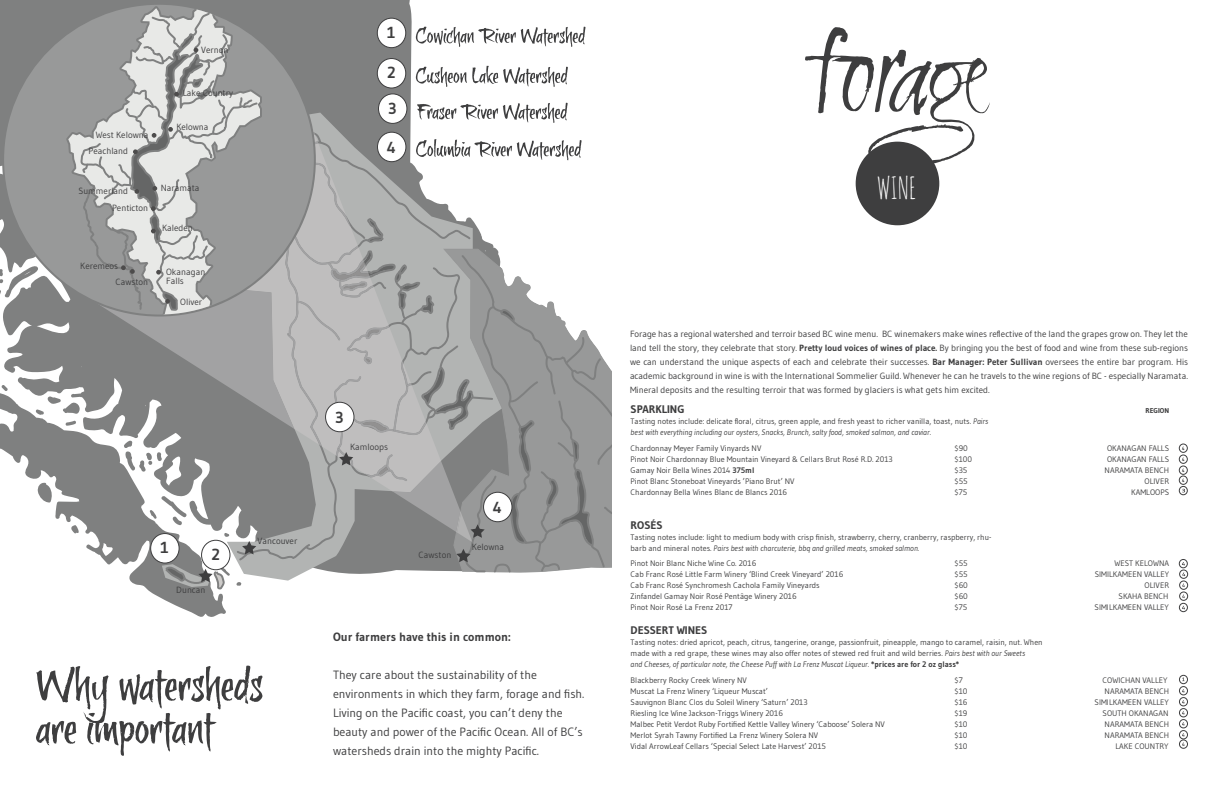
<style>
.page{position:relative;width:1224px;height:792px;background:#fff}
.page>*{position:absolute;margin:0;border:0;box-sizing:border-box;transform-origin:0 0}
.t1{font:30px "Amatic SC";color:#fff}
.t2{font:700 16px "Gudea";color:#3e3e3f}
.t3{font:12px/19px "Gudea";color:#3e3e3f}
.t4{font:700 12px "Gudea";color:#3e3e3f}
.t5{font:700 11px "Gudea";color:#3e3e3f}
.t6{font:9px/14px "Gudea";color:#3e3e3f;text-align:justify}
.t7{font:8px/11px "Gudea";color:#3e3e3f}
.t8{font:700 7px "Gudea";color:#3e3e3f}
.s1{font-weight:700}
.s2{font-style:italic}
</style>
<div class="page">
<svg style="left:805px;top:27px;width:185px;height:139px"></svg>
<div style="left:856px;top:142px;width:83px;height:83px;background:#3e3e3f;border-radius:50%"></div>
<svg style="left:147px;top:589px;width:79px;height:28px;fill:#7f8080"></svg>
<svg style="left:36px;top:666px;width:227px;height:90px"></svg>
<div style="left:1179px;top:476px;width:9px;height:9px;border:1px solid #3e3e3f;border-radius:50%"></div>
<div style="left:1179px;top:455px;width:9px;height:9px;border:1px solid #3e3e3f;border-radius:50%"></div>
<div style="left:1179px;top:466px;width:9px;height:9px;border:1px solid #3e3e3f;border-radius:50%"></div>
<div style="left:1179px;top:444px;width:9px;height:9px;border:1px solid #3e3e3f;border-radius:50%"></div>
<div style="left:1179px;top:591px;width:9px;height:10px;border:1px solid #3e3e3f;border-radius:50%"></div>
<div style="left:1179px;top:569px;width:9px;height:10px;border:1px solid #3e3e3f;border-radius:50%"></div>
<div style="left:1179px;top:580px;width:9px;height:10px;border:1px solid #3e3e3f;border-radius:50%"></div>
<div style="left:1179px;top:603px;width:9px;height:9px;border:1px solid #3e3e3f;border-radius:50%"></div>
<div style="left:1179px;top:686px;width:9px;height:9px;border:1px solid #3e3e3f;border-radius:50%"></div>
<div style="left:1179px;top:697px;width:9px;height:9px;border:1px solid #3e3e3f;border-radius:50%"></div>
<div style="left:1179px;top:708px;width:9px;height:9px;border:1px solid #3e3e3f;border-radius:50%"></div>
<div style="left:1179px;top:719px;width:9px;height:9px;border:1px solid #3e3e3f;border-radius:50%"></div>
<div style="left:1179px;top:730px;width:9px;height:9px;border:1px solid #3e3e3f;border-radius:50%"></div>
<div style="left:1179px;top:675px;width:9px;height:9px;border:1px solid #3e3e3f;border-radius:50%"></div>
<svg style="left:0;top:5px;width:612px;height:584px"></svg>
<div style="left:377px;top:59px;width:29px;height:29px;background:#fff;border-radius:50%"></div>
<div style="left:377px;top:58px;width:29px;height:31px;border:1px solid #3e3e3f;border-radius:50%"></div>
<div style="left:1179px;top:739px;width:9px;height:10px;border:1px solid #3e3e3f;border-radius:50%"></div>
<svg style="left:1182px;top:733px;width:3px;height:13px"></svg>
<div style="left:1179px;top:486px;width:9px;height:9px;border:1px solid #3e3e3f;border-radius:50%"></div>
<div style="left:1179px;top:559px;width:9px;height:9px;border:1px solid #3e3e3f;border-radius:50%"></div>
<p class="t6" style="left:201px;top:43px;width:29px">Vernon</p>
<p class="t6" style="left:183px;top:86px;width:52px">Lake Country</p>
<p class="t6" style="left:176px;top:120px;width:34px">Kelowna</p>
<p class="t6" style="left:89px;top:126px;width:61px;line-height:16px;text-indent:7px">West Kelowna<br>Peachland</p>
<p class="t6" style="left:78px;top:183px;width:51px">Summerland</p>
<p class="t6" style="left:161px;top:180px;width:40px">Naramata</p>
<p class="t6" style="left:112px;top:200px;width:38px">Penticton</p>
<p class="t6" style="left:162px;top:220px;width:32px">Kaleden</p>
<p class="t6" style="left:166px;top:264px;width:41px">Okanagan</p>
<p class="t6" style="left:115px;top:275px;width:34px">Cawston</p>
<p class="t6" style="left:166px;top:274px;width:19px">Falls</p>
<p class="t6" style="left:80px;top:259px;width:39px">Keremeos</p>
<p class="t6" style="left:180px;top:294px;width:23px">Oliver</p>
<h2 class="t2" style="left:387px;top:22px;width:10px">1</h2>
<h2 class="t2" style="left:387px;top:63px;width:10px">2</h2>
<h2 class="t2" style="left:388px;top:99px;width:10px">3</h2>
<h2 class="t2" style="left:387px;top:137px;width:10px">4</h2>
<h2 class="t2" style="left:160px;top:538px;width:10px">1</h2>
<h2 class="t2" style="left:211px;top:545px;width:10px">2</h2>
<p class="t6" style="left:176px;top:583px;width:31px">Duncan</p>
<p class="t6" style="left:258px;top:534px;width:41px">Vancouver</p>
<h2 class="t2" style="left:335px;top:407px;width:10px">3</h2>
<p class="t6" style="left:350px;top:440px;width:39px">Kamloops</p>
<p class="t6" style="left:419px;top:547px;width:34px">Cawston</p>
<h2 class="t2" style="left:493px;top:497px;width:10px">4</h2>
<p class="t6" style="left:472px;top:539px;width:34px">Kelowna</p>
<h3 class="t4" style="left:333px;top:629px;width:179px">Our farmers have this in common:</h3>
<h3 class="t3" style="left:333px;top:665px;width:253px">They care about the sustainability of the environments in which they farm, forage and fish.<br>Living on the Pacific coast, you can’t deny the beauty and power of the Pacific Ocean. All of BC’s watersheds drain into the mighty Pacific.</h3>
<h1 class="t1" style="left:877px;top:168px;width:41px">WINE</h1>
<p class="t6" style="left:630px;top:327px;width:560px">Forage has a regional watershed and terroir based BC wine menu. BC winemakers make wines reflective of the land the grapes grow on. They let the land tell the story, they celebrate that story. <span class="s1">Pretty loud voices of wines of place.</span> By bringing you the best of food and wine from these sub-regions we can understand the unique aspects of each and celebrate their successes. <span class="s1">Bar Manager: Peter Sullivan</span> oversees the entire bar program. His academic background in wine is with the International Sommelier Guild. Whenever he can he travels to the wine regions of BC - especially Naramata.<br>Mineral deposits and the resulting terroir that was formed by glaciers is what gets him excited.</p>
<h3 class="t5" style="left:631px;top:403px;width:55px">SPARKLING</h3>
<p class="t8" style="left:1146px;top:406px;width:25px">REGION</p>
<p class="t7" style="left:631px;top:416px;width:359px">Tasting notes include: delicate floral, citrus, green apple, and fresh yeast to richer vanilla, toast, nuts. <span class="s2">Pairs best with everything including our oysters, Snacks, Brunch, salty food, smoked salmon, and caviar.</span></p>
<p class="t7" style="left:631px;top:442px;width:132px">Chardonnay Meyer Family Vinyards NV</p>
<p class="t7" style="left:955px;top:442px;width:15px">$90</p>
<p class="t7" style="left:1107px;top:442px;width:64px">OKANAGAN FALLS</p>
<p class="t7" style="left:631px;top:453px;width:264px">Pinot Noir Chardonnay Blue Mountain Vineyard &amp; Cellars Brut Rosé R.D. 2013</p>
<p class="t7" style="left:955px;top:453px;width:19px">$100</p>
<p class="t7" style="left:1107px;top:453px;width:64px">OKANAGAN FALLS</p>
<p class="t7" style="left:631px;top:464px;width:125px">Gamay Noir Bella Wines 2014 <span class="s1">375ml</span></p>
<p class="t7" style="left:955px;top:464px;width:14px">$35</p>
<p class="t7" style="left:1105px;top:464px;width:66px">NARAMATA BENCH</p>
<p class="t7" style="left:631px;top:475px;width:166px">Pinot Blanc Stoneboat Vineyards ’Piano Brut’ NV</p>
<p class="t7" style="left:955px;top:475px;width:14px">$55</p>
<p class="t7" style="left:1145px;top:475px;width:26px">OLIVER</p>
<p class="t7" style="left:631px;top:486px;width:158px">Chardonnay Bella Wines Blanc de Blancs 2016</p>
<p class="t7" style="left:955px;top:486px;width:14px">$75</p>
<p class="t7" style="left:1131px;top:486px;width:39px">KAMLOOPS</p>
<h3 class="t5" style="left:631px;top:518px;width:33px">ROSÉS</h3>
<p class="t7" style="left:631px;top:531px;width:362px">Tasting notes include: light to medium body with crisp finish, strawberry, cherry, cranberry, raspberry, rhu&shy;barb and mineral notes. <span class="s2">Pairs best with charcuterie, bbq and grilled meats, smoked salmon.</span></p>
<p class="t7" style="left:631px;top:558px;width:127px">Pinot Noir Blanc Niche Wine Co. 2016</p>
<p class="t7" style="left:955px;top:558px;width:14px">$55</p>
<p class="t7" style="left:1114px;top:558px;width:56px">WEST KELOWNA</p>
<p class="t7" style="left:631px;top:569px;width:214px">Cab Franc Rosé Little Farm Winery ‘Blind Creek Vineyard’ 2016</p>
<p class="t7" style="left:955px;top:569px;width:14px">$55</p>
<p class="t7" style="left:1095px;top:569px;width:76px">SIMILKAMEEN VALLEY</p>
<p class="t7" style="left:631px;top:580px;width:191px">Cab Franc Rosé Synchromesh Cachola Family Vineyards</p>
<p class="t7" style="left:955px;top:580px;width:15px">$60</p>
<p class="t7" style="left:1145px;top:580px;width:26px">OLIVER</p>
<p class="t7" style="left:631px;top:591px;width:168px">Zinfandel Gamay Noir Rosé Pentâge Winery 2016</p>
<p class="t7" style="left:955px;top:591px;width:15px">$60</p>
<p class="t7" style="left:1119px;top:591px;width:52px">SKAHA BENCH</p>
<p class="t7" style="left:631px;top:602px;width:103px">Pinot Noir Rosé La Frenz 2017</p>
<p class="t7" style="left:955px;top:602px;width:14px">$75</p>
<p class="t7" style="left:1095px;top:602px;width:76px">SIMILKAMEEN VALLEY</p>
<h3 class="t5" style="left:631px;top:624px;width:78px">DESSERT WINES</h3>
<p class="t7" style="left:631px;top:637px;width:414px">Tasting notes: dried apricot, peach, citrus, tangerine, orange, passionfruit, pineapple, mango to caramel, raisin, nut. When made with a red grape, these wines may also offer notes of stewed red fruit and wild berries. <span class="s2">Pairs best with our Sweets<br>and Cheeses, of particular note, the Cheese Puff with La Frenz Muscat Liqueur.</span> <span class="s1">*prices are for 2 oz glass*</span></p>
<p class="t7" style="left:631px;top:674px;width:118px">Blackberry Rocky Creek Winery NV</p>
<p class="t7" style="left:955px;top:674px;width:10px">$7</p>
<p class="t7" style="left:1103px;top:674px;width:66px">COWICHAN VALLEY</p>
<p class="t7" style="left:631px;top:685px;width:139px">Muscat La Frenz Winery ‘Liqueur Muscat’</p>
<p class="t7" style="left:955px;top:685px;width:14px">$10</p>
<p class="t7" style="left:1105px;top:685px;width:66px">NARAMATA BENCH</p>
<p class="t7" style="left:631px;top:696px;width:179px">Sauvignon Blanc Clos du Soleil Winery ‘Saturn’ 2013</p>
<p class="t7" style="left:955px;top:696px;width:14px">$16</p>
<p class="t7" style="left:1095px;top:696px;width:76px">SIMILKAMEEN VALLEY</p>
<p class="t7" style="left:631px;top:707px;width:154px">Riesling Ice Wine Jackson-Triggs Winery 2016</p>
<p class="t7" style="left:955px;top:707px;width:14px">$19</p>
<p class="t7" style="left:1103px;top:707px;width:67px">SOUTH OKANAGAN</p>
<p class="t7" style="left:631px;top:718px;width:256px">Malbec Petit Verdot Ruby Fortified Kettle Valley Winery ‘Caboose’ Solera NV</p>
<p class="t7" style="left:955px;top:718px;width:14px">$10</p>
<p class="t7" style="left:1105px;top:718px;width:66px">NARAMATA BENCH</p>
<p class="t7" style="left:631px;top:729px;width:189px">Merlot Syrah Tawny Fortified La Frenz Winery Solera NV</p>
<p class="t7" style="left:955px;top:729px;width:14px">$10</p>
<p class="t7" style="left:1105px;top:729px;width:66px">NARAMATA BENCH</p>
<p class="t7" style="left:631px;top:740px;width:197px">Vidal ArrowLeaf Cellars ‘Special Select Late Harvest’ 2015</p>
<p class="t7" style="left:955px;top:740px;width:14px">$10</p>
<p class="t7" style="left:1115px;top:740px;width:55px">LAKE COUNTRY</p>
</div>
